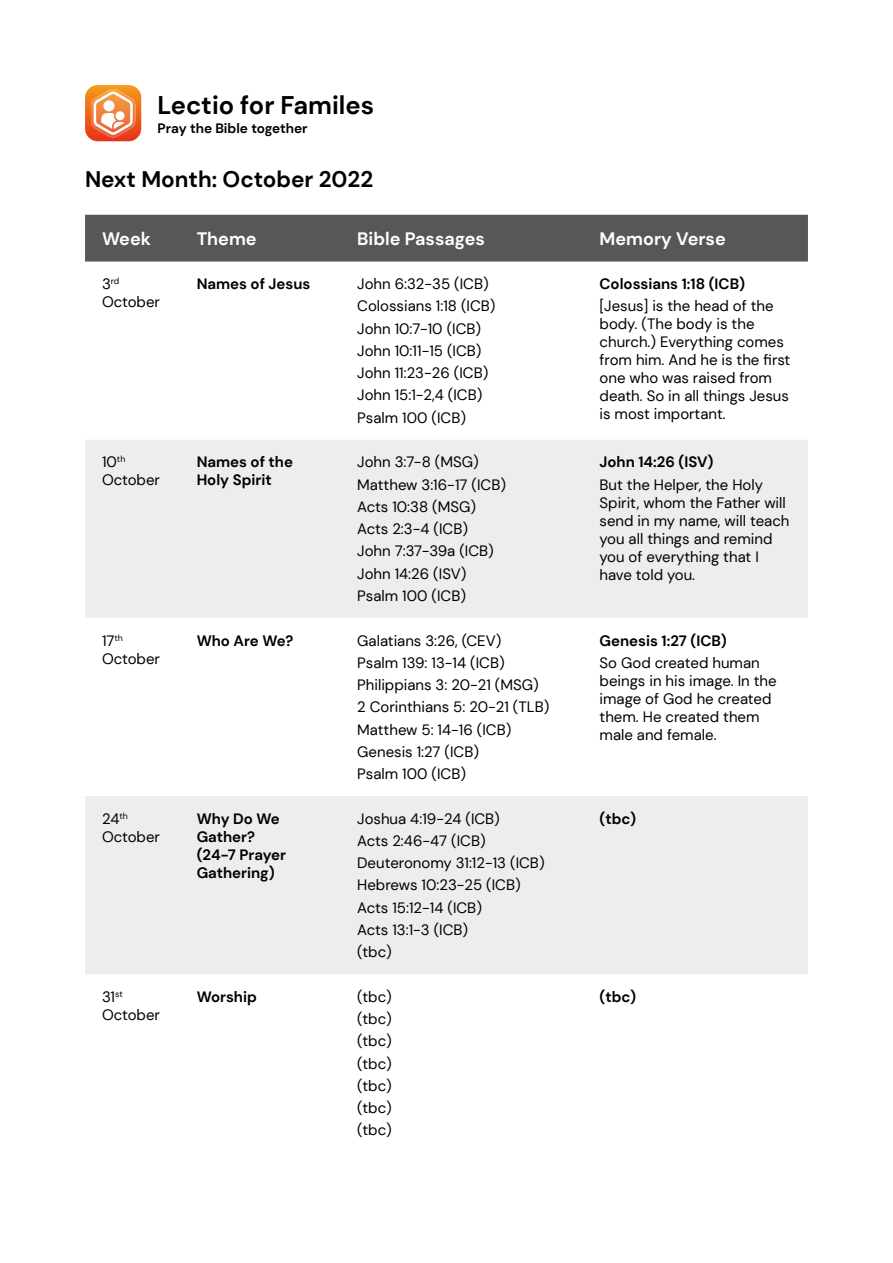
<style>
.page{position:relative;width:893px;height:1263px;background:#fff}
.page>*{position:absolute;margin:0;border:0;box-sizing:border-box;transform-origin:0 0}
.t1{font:700 25.5px "DM Sans";color:#000}
.t2{font:700 22.5px "DM Sans";color:#000}
.t3{font:700 18px "DM Sans";color:#fff}
.t4{font:15px/18px "DM Sans";color:#000}
.t5{font:700 15px/18px "DM Sans";color:#000}
.t6{font:700 13.65px "DM Sans";color:#000}
.t7{font:8.7px "DM Sans";color:#000}
.s1{font-size:15px}
</style>
<div class="page">
<svg style="left:85px;top:85px;width:56px;height:56px"></svg>
<div style="left:85px;top:215px;width:723px;height:47px;background:#575756"></div>
<svg style="left:85px;top:440px;width:723px;height:534px;fill:#ededed"></svg>
<p class="t1" style="left:157px;top:89px;width:218px">Lectio for Familes</p>
<p class="t6" style="left:157px;top:119px;width:152px">Pray the Bible together</p>
<p class="t2" style="left:85px;top:165px;width:290px">Next Month: October 2022</p>
<p class="t3" style="left:102px;top:228px;width:50px">Week</p>
<p class="t3" style="left:197px;top:228px;width:61px">Theme</p>
<p class="t3" style="left:357px;top:228px;width:129px">Bible Passages</p>
<p class="t3" style="left:600px;top:228px;width:128px">Memory Verse</p>
<p class="t7" style="left:102px;top:276px;width:19px"><span class="s1">3</span>rd</p>
<p class="t4" style="left:102px;top:293px;width:59px">October</p>
<p class="t5" style="left:600px;top:275px;width:147px">Colossians 1:18 (ICB)</p>
<p class="t4" style="left:600px;top:297px;width:192px">[Jesus] is the head of the body. (The body is the church.) Everything comes from him. And he is the first one who was raised from death. So in all things Jesus is most important.</p>
<p class="t5" style="left:197px;top:275px;width:115px">Names of Jesus</p>
<p class="t4" style="left:357px;top:275px;width:133px">John 6:32-35 (ICB)</p>
<p class="t4" style="left:357px;top:297px;width:140px">Colossians 1:18 (ICB)</p>
<p class="t4" style="left:357px;top:319px;width:125px">John 10:7-10 (ICB)</p>
<p class="t4" style="left:357px;top:342px;width:126px">John 10:11-15 (ICB)</p>
<p class="t4" style="left:357px;top:364px;width:133px">John 11:23-26 (ICB)</p>
<p class="t4" style="left:357px;top:386px;width:127px">John 15:1-2,4 (ICB)</p>
<p class="t4" style="left:357px;top:408px;width:110px">Psalm 100 (ICB)</p>
<p class="t4" style="left:102px;top:453px;width:59px">10<sup>th<br></sup>October</p>
<p class="t5" style="left:197px;top:453px;width:98px">Names of the<br>Holy Spirit</p>
<p class="t4" style="left:357px;top:453px;width:123px">John 3:7-8 (MSG)</p>
<p class="t4" style="left:357px;top:475px;width:150px">Matthew 3:16-17 (ICB)</p>
<p class="t4" style="left:357px;top:498px;width:120px">Acts 10:38 (MSG)</p>
<p class="t4" style="left:357px;top:520px;width:112px">Acts 2:3-4 (ICB)</p>
<p class="t4" style="left:357px;top:542px;width:138px">John 7:37-39a (ICB)</p>
<p class="t4" style="left:357px;top:564px;width:111px">John 14:26 (ISV)</p>
<p class="t4" style="left:357px;top:587px;width:110px">Psalm 100 (ICB)</p>
<p class="t4" style="left:102px;top:631px;width:59px">17<sup>th<br></sup>October</p>
<p class="t5" style="left:197px;top:631px;width:98px">Who Are We?</p>
<p class="t4" style="left:357px;top:631px;width:146px">Galatians 3:26, (CEV)</p>
<p class="t4" style="left:357px;top:653px;width:149px">Psalm 139: 13-14 (ICB)</p>
<p class="t4" style="left:357px;top:676px;width:183px">Philippians 3: 20-21 (MSG)</p>
<p class="t4" style="left:357px;top:698px;width:194px">2 Corinthians 5: 20-21 (TLB)</p>
<p class="t4" style="left:357px;top:720px;width:156px">Matthew 5: 14-16 (ICB)</p>
<p class="t4" style="left:357px;top:742px;width:123px">Genesis 1:27 (ICB)</p>
<p class="t4" style="left:357px;top:765px;width:110px">Psalm 100 (ICB)</p>
<p class="t4" style="left:102px;top:809px;width:59px">24<sup>th<br></sup>October</p>
<p class="t5" style="left:197px;top:809px;width:91px">Why Do We<br>Gather? (24-7 Prayer<br>Gathering)</p>
<p class="t4" style="left:357px;top:809px;width:144px">Joshua 4:19-24 (ICB)</p>
<p class="t4" style="left:357px;top:832px;width:130px">Acts 2:46-47 (ICB)</p>
<p class="t4" style="left:357px;top:854px;width:189px">Deuteronomy 31:12-13 (ICB)</p>
<p class="t4" style="left:357px;top:876px;width:165px">Hebrews 10:23-25 (ICB)</p>
<p class="t4" style="left:357px;top:898px;width:126px">Acts 15:12-14 (ICB)</p>
<p class="t4" style="left:357px;top:921px;width:112px">Acts 13:1-3 (ICB)</p>
<p class="t4" style="left:357px;top:943px;width:36px">(tbc)</p>
<p class="t4" style="left:102px;top:987px;width:59px">31<sup>st<br></sup>October</p>
<p class="t5" style="left:197px;top:988px;width:62px">Worship</p>
<p class="t4" style="left:357px;top:987px;width:36px">(tbc)</p>
<p class="t4" style="left:357px;top:1010px;width:36px">(tbc)</p>
<p class="t4" style="left:357px;top:1032px;width:36px">(tbc)</p>
<p class="t4" style="left:357px;top:1054px;width:36px">(tbc)</p>
<p class="t4" style="left:357px;top:1076px;width:36px">(tbc)</p>
<p class="t4" style="left:357px;top:1099px;width:36px">(tbc)</p>
<p class="t4" style="left:357px;top:1121px;width:36px">(tbc)</p>
<p class="t5" style="left:600px;top:453px;width:116px">John 14:26 (ISV)</p>
<p class="t4" style="left:600px;top:475px;width:191px">But the Helper, the Holy<br>Spirit, whom the Father will send in my name, will teach you all things and remind you of everything that I have told you.</p>
<p class="t5" style="left:600px;top:631px;width:129px">Genesis 1:27 (ICB)</p>
<p class="t4" style="left:600px;top:653px;width:179px">So God created human beings in his image. In the image of God he created them. He created them male and female.</p>
<p class="t5" style="left:600px;top:809px;width:38px">(tbc)</p>
<p class="t5" style="left:600px;top:988px;width:38px">(tbc)</p>
</div>
